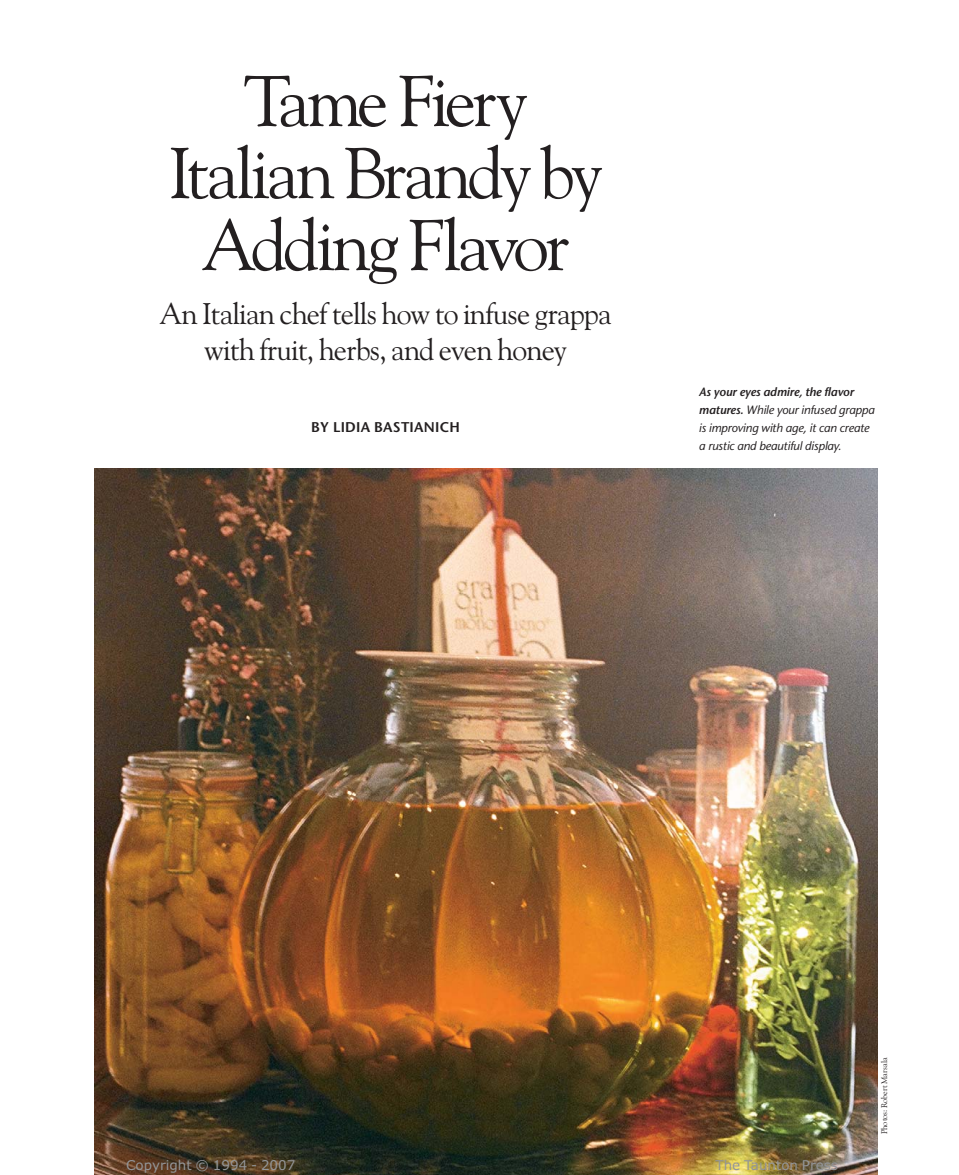
<style>
.page{position:relative;width:959px;height:1175px;background:#fff}
.page>*{position:absolute;margin:0;border:0;box-sizing:border-box;transform-origin:0 0}
.t1{font:72px/72px "Goudy Old Style BT";letter-spacing:-.045em;color:#231f20;text-align:center}
.t2{font:30px/36px "Goudy Old Style BT";letter-spacing:-.025em;color:#231f20;text-align:center}
.t3{font:600 14.1px "Stone Sans";letter-spacing:.015em;color:#231f20}
.t4{font:13.5px "Verdana";color:#939598}
.t5{font:italic 12px/18px "Stone Sans";letter-spacing:-.01em;color:#231f20}
.t6{font:8.25px "Goudy Old Style BT";color:#231f20}
.s1{font-weight:600}
</style>
<div class="page">
<img style="left:95px;top:468px;width:782px;height:706px">
<h1 class="t1" style="left:168px;top:70px;width:435px">Tame Fiery<br>Italian Brandy by<br>Adding Flavor</h1>
<h2 class="t2" style="left:159px;top:298px;width:453px">An Italian chef tells how to infuse grappa with fruit, herbs, and even honey</h2>
<p class="t3" style="left:311px;top:422px;width:150px">BY LIDIA BASTIANICH</p>
<p class="t5" style="left:699px;top:384px;width:177px"><span class="s1">As your eyes admire, the flavor matures.</span> While your infused grappa is improving with age, it can create a rustic and beautiful display.</p>
<p class="t6" style="left:880px;top:1134px;width:78px;rotate:-90deg">Photos: Robert Marsala</p>
<p class="t4" style="left:126px;top:1160px;width:171px">Copyright © 1994 - 2007</p>
<p class="t4" style="left:715px;top:1160px;width:124px">The Taunton Press</p>
</div>
